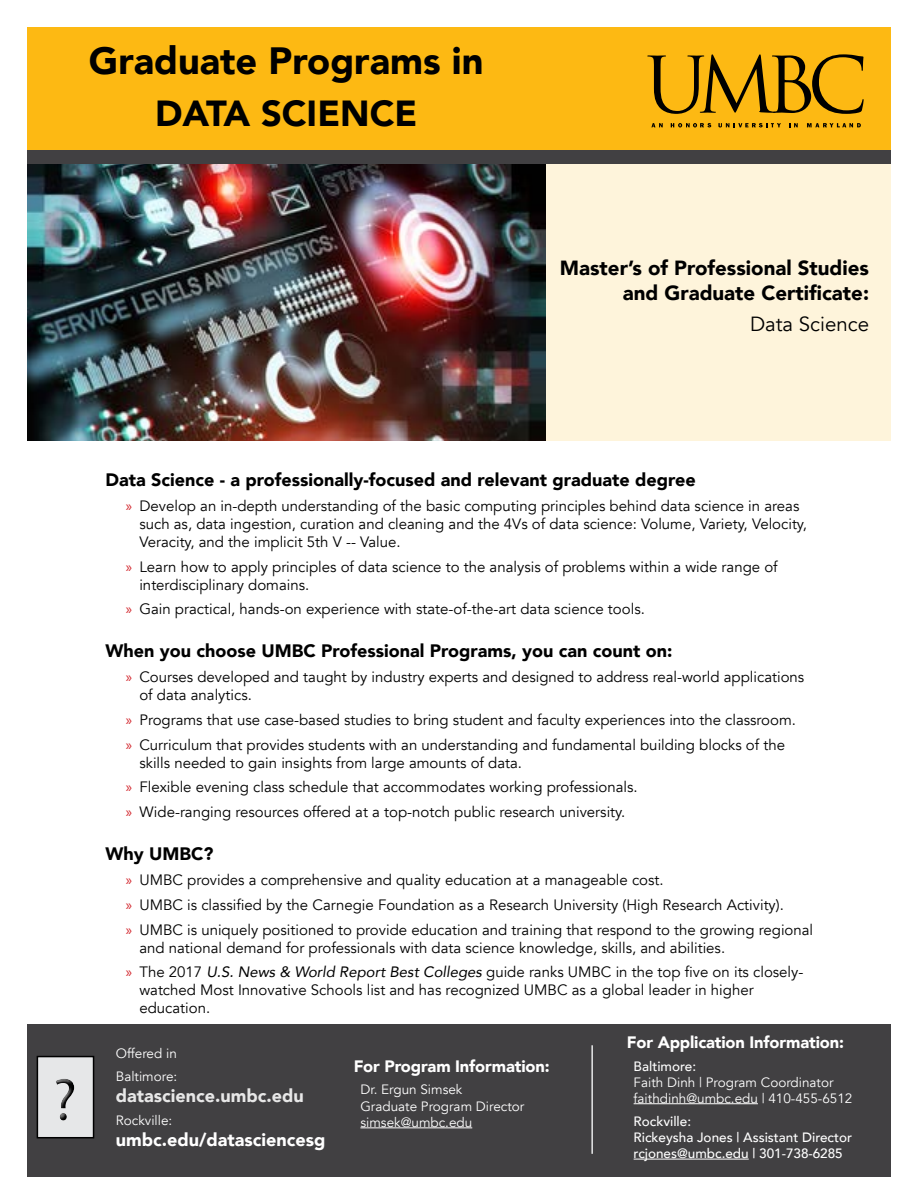
<style>
.page{position:relative;width:918px;height:1188px;background:#fff}
.page>*{position:absolute;margin:0;border:0;box-sizing:border-box;transform-origin:0 0}
.t1{font:60px "Myriad Pro";color:#000}
.t2{font:900 37.95px "Avenir";color:#000}
.t3{font:900 36.15px "Avenir";color:#000}
.t4{font:900 20.4px/24.6px "Avenir";color:#000;text-align:right}
.t5{font:20.4px "Avenir";color:#000}
.t6{font:900 18px "Avenir";color:#000}
.t7{font:900 18px "Avenir";color:#fff}
.t8{font:900 18px "Avenir";color:#e7e7e7}
.t9{font:900 16.5px "Avenir";letter-spacing:-.01em;color:#fff}
.t10{font:15px/24.8px "Avenir";color:#000}
.t11{font:13.5px/16.2px "Avenir";color:#fff}
.t12{font:500 13.5px/16.2px "Avenir";color:#fff}
.s1{font-family:"Myriad Pro";color:#d2232a}
.s2{font-style:italic}
</style>
<div class="page">
<div style="left:27px;top:27px;width:864px;height:130px;background:#fdb913"></div>
<div style="left:542px;top:161px;width:349px;height:280px;background:linear-gradient(to right,#fef4db,#fef4db)"></div>
<svg style="left:647px;top:54px;width:217px;height:60px"></svg>
<svg style="left:651px;top:123px;width:12px;height:4px"></svg>
<svg style="left:671px;top:123px;width:40px;height:4px"></svg>
<svg style="left:718px;top:123px;width:63px;height:4px"></svg>
<svg style="left:789px;top:123px;width:9px;height:4px"></svg>
<svg style="left:807px;top:123px;width:54px;height:4px"></svg>
<img style="left:27px;top:164px;width:518px;height:277px">
<div style="left:27px;top:151px;width:864px;height:13px;background:#414042"></div>
<div style="left:27px;top:1024px;width:863px;height:153px;background:#414042"></div>
<hr style="left:360px;top:1128px;width:112px;height:1px;background:#fff">
<hr style="left:634px;top:1103px;width:124px;height:1px;background:#fff">
<hr style="left:634px;top:1159px;width:115px;height:1px;background:#fff">
<div style="left:37px;top:1057px;width:57px;height:81px;background:#e6e7e8"></div>
<div style="left:37px;top:1056px;width:57px;height:82px;border:2px solid #000"></div>
<hr style="left:591px;top:1045px;width:2px;height:109px;background:#e6e7e8">
<h2 class="t2" style="left:89px;top:28px;width:396px">Graduate Programs in</h2>
<h3 class="t3" style="left:155px;top:82px;width:264px">DATA SCIENCE</h3>
<h3 class="t4" style="left:560px;top:256px;width:311px">Master’s of Professional Studies and Graduate Certificate:</h3>
<h3 class="t5" style="left:750px;top:312px;width:121px">Data Science</h3>
<h1 class="t1" style="left:53px;top:1063px;width:26px">?</h1>
<p class="t6" style="left:106px;top:464px;width:592px">Data Science - a professionally-focused and relevant graduate degree</p>
<p class="t10" style="left:139px;top:497px;width:669px;line-height:18px;text-indent:-14px"><span class="s1">»</span> Develop an in-depth understanding of the basic computing principles behind data science in areas such as, data ingestion, curation and cleaning and the 4Vs of data science: Volume, Variety, Velocity,<br>Veracity, and the implicit 5th V -- Value.</p>
<p class="t10" style="left:139px;top:558px;width:640px;line-height:18px;text-indent:-14px"><span class="s1">»</span> Learn how to apply principles of data science to the analysis of problems within a wide range of interdisciplinary domains.</p>
<p class="t10" style="left:126px;top:597px;width:520px"><span class="s1">»</span> Gain practical, hands-on experience with state-of-the-art data science tools.</p>
<p class="t6" style="left:106px;top:636px;width:568px">When you choose UMBC Professional Programs, you can count on:</p>
<p class="t10" style="left:139px;top:668px;width:666px;line-height:18px;text-indent:-14px"><span class="s1">»</span> Courses developed and taught by industry experts and designed to address real-world applications of data analytics.</p>
<p class="t10" style="left:126px;top:708px;width:672px"><span class="s1">»</span> Programs that use case-based studies to bring student and faculty experiences into the classroom. <span class="s1">»</span> Curriculum that provides students with an understanding and fundamental building blocks of the</p>
<p class="t10" style="left:126px;top:750px;width:513px;text-indent:14px">skills needed to gain insights from large amounts of data.<br><span class="s1">»</span> Flexible evening class schedule that accommodates working professionals. <span class="s1">»</span> Wide-ranging resources offered at a top-notch public research university.</p>
<p class="t6" style="left:106px;top:839px;width:109px">Why UMBC?</p>
<p class="t10" style="left:126px;top:868px;width:689px"><span class="s1">»</span> UMBC provides a comprehensive and quality education at a manageable cost.<br><span class="s1">»</span> UMBC is classified by the Carnegie Foundation as a Research University (High Research Activity).<br><span class="s1">»</span> UMBC is uniquely positioned to provide education and training that respond to the growing regional</p>
<p class="t10" style="left:126px;top:935px;width:679px;text-indent:14px">and national demand for professionals with data science knowledge, skills, and abilities.<br><span class="s1">»</span> The 2017 <span class="s2">U.S. News &amp; World Report Best Colleges</span> guide ranks UMBC in the top five on its closely-</p>
<p class="t10" style="left:139px;top:982px;width:616px;line-height:18px">watched Most Innovative Schools list and has recognized UMBC as a global leader in higher education.</p>
<p class="t11" style="left:116px;top:1043px;width:63px;line-height:22.5px">Offered in<br>Baltimore:</p>
<p class="t8" style="left:116px;top:1081px;width:190px">datascience.umbc.edu</p>
<p class="t11" style="left:116px;top:1112px;width:58px">Rockville:</p>
<p class="t7" style="left:116px;top:1125px;width:211px">umbc.edu/datasciencesg</p>
<p class="t9" style="left:354px;top:1052px;width:197px">For Program Information:</p>
<p class="t11" style="left:360px;top:1082px;width:165px">Dr. Ergun Simsek<br>Graduate Program Director simsek@umbc.edu</p>
<p class="t9" style="left:627px;top:1028px;width:219px">For Application Information:</p>
<p class="t12" style="left:634px;top:1058px;width:64px">Baltimore:</p>
<p class="t11" style="left:634px;top:1075px;width:220px;line-height:15.8px">Faith Dinh | Program Coordinator faithdinh@umbc.edu | 410-455-6512</p>
<p class="t12" style="left:634px;top:1112px;width:220px">Rockville:<br>Rickeysha Jones | Assistant Director rcjones@umbc.edu | 301-738-6285</p>
</div>
